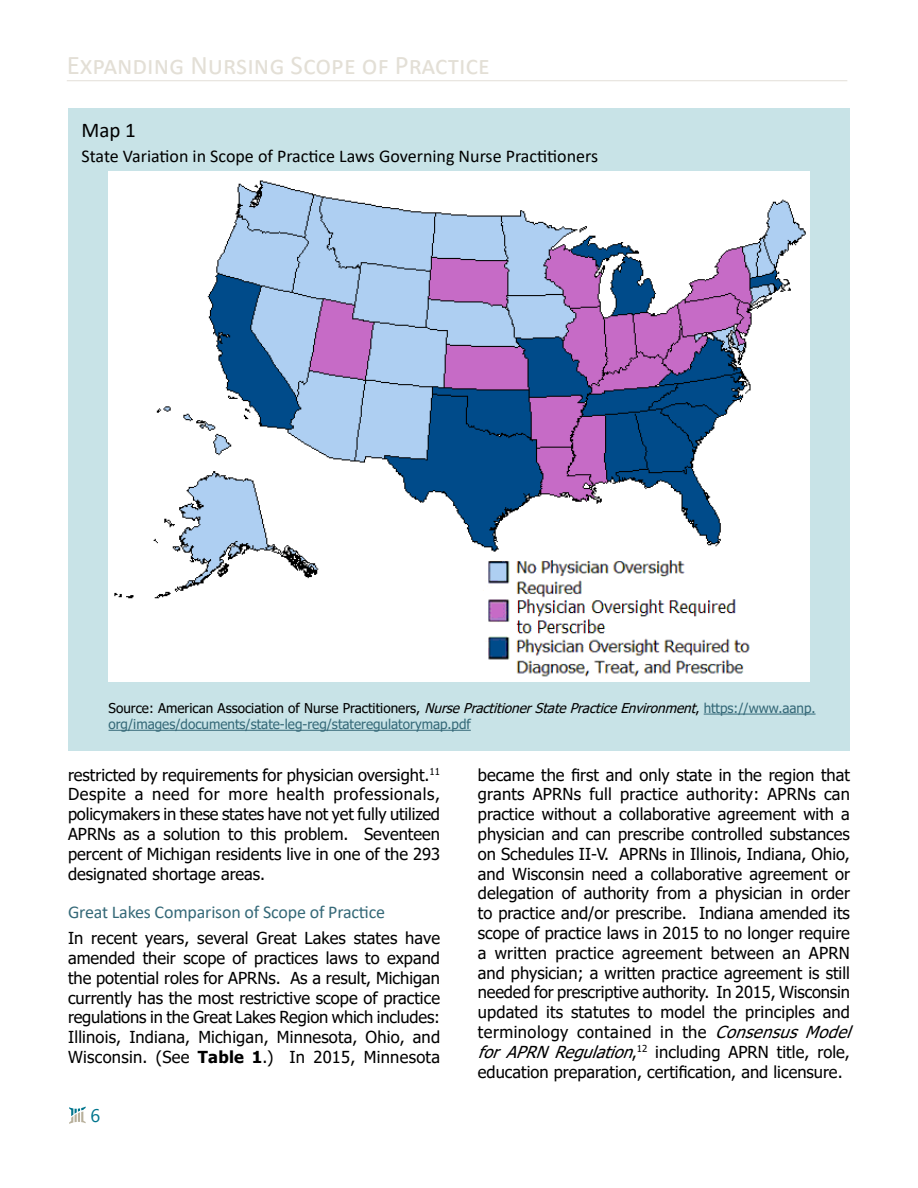
<style>
.page{position:relative;width:918px;height:1188px;background:#fff}
.page>*{position:absolute;margin:0;border:0;box-sizing:border-box;transform-origin:0 0}
.t1{font:27px "Calibri";color:#e3dfd6}
.t2{font:21px "Calibri";color:#000}
.t3{font:18.3px "Segoe UI";color:#00758d}
.t4{font:18px "Calibri";color:#000}
.t5{font:18px "Calibri";letter-spacing:-.01em;color:#356978}
.t6{font:16.5px/19.8px "Tahoma";color:#000;text-align:justify}
.t7{font:13.5px/16.2px "Tahoma";color:#356978}
.s1{color:#000}
.s2{font-style:italic;color:#000}
.s3{font-weight:700}
.s4{font-style:italic}
</style>
<div class="page">
<svg style="left:69px;top:1107px;width:17px;height:17px"></svg>
<hr style="left:67px;top:80px;width:780px;height:1px;background:#e3dfd8">
<div style="left:68px;top:108px;width:782px;height:643px;background:#c8e3e7"></div>
<hr style="left:704px;top:714px;width:112px;height:1px;background:#356978">
<hr style="left:109px;top:730px;width:362px;height:1px;background:#356978">
<img style="left:108px;top:171px;width:702px;height:511px">
<h1 class="t1" style="left:67px;top:47px;width:425px">Expanding Nursing Scope of Practice</h1>
<p class="t2" style="left:82px;top:116px;width:56px">Map 1</p>
<p class="t4" style="left:82px;top:144px;width:518px">State Variation in Scope of Practice Laws Governing Nurse Practitioners</p>
<p class="t7" style="left:109px;top:701px;width:709px"><span class="s1">Source: American Association of Nurse Practitioners,</span> <span class="s2">NursePractitionerStatePracticeEnvironment</span><span class="s1">,</span> https://www.aanp. org/images/documents/state-leg-reg/stateregulatorymap.pdf</p>
<p class="t6" style="left:68px;top:766px;width:374px">restricted by requirements for physician oversight.<sup>11<br></sup>Despite a need for more health professionals, policymakers in these states have not yet fully utilized APRNs as a solution to this problem. Seventeen percent of Michigan residents live in one of the 293 designated shortage areas.</p>
<p class="t5" style="left:68px;top:899px;width:319px">Great Lakes Comparison of Scope of Practice</p>
<p class="t6" style="left:68px;top:929px;width:374px">In recent years, several Great Lakes states have amended their scope of practices laws to expand the potential roles for APRNs. As a result, Michigan currently has the most restrictive scope of practice regulations in the Great Lakes Region which includes:<br>Illinois, Indiana, Michigan, Minnesota, Ohio, and Wisconsin. (See <span class="s3">Table 1</span>.) In 2015, Minnesota</p>
<p class="t6" style="left:478px;top:766px;width:382px;text-align:left">became the first and only state in the region that grants APRNs full practice authority: APRNs can practice without a collaborative agreement with a physician and can prescribe controlled substances on Schedules II-V. APRNs in Illinois, Indiana, Ohio, and Wisconsin need a collaborative agreement or delegation of authority from a physician in order to practice and/or prescribe. Indiana amended its scope of practice laws in 2015 to no longer require a written practice agreement between an APRN and physician; a written practice agreement is still needed for prescriptive authority. In 2015, Wisconsin updated its statutes to model the principles and terminology contained in the <span class="s4">ConsensusModel forAPRNRegulation</span>,<sup>12</sup> including APRN title, role, education preparation, certification, and licensure.</p>
<p class="t3" style="left:90px;top:1101px;width:11px">6</p>
</div>
